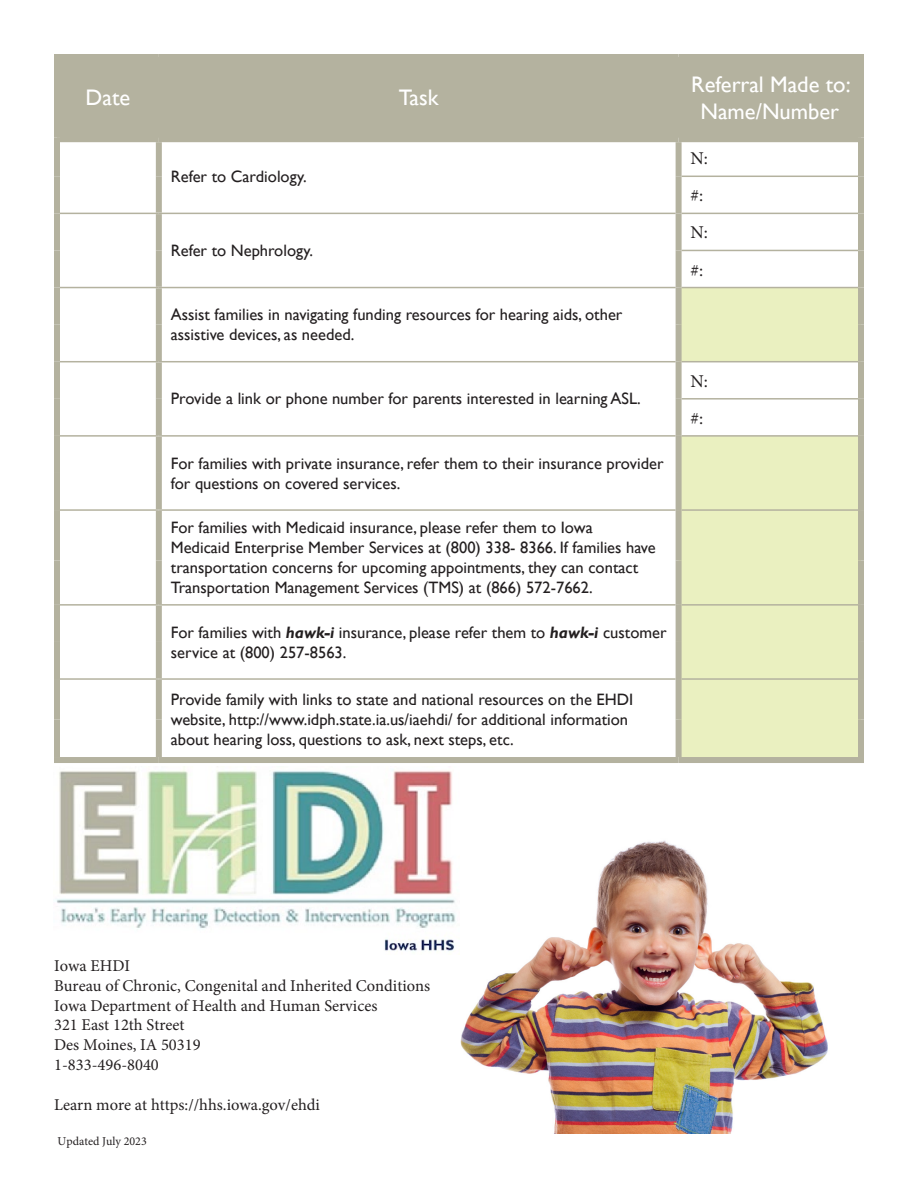
<style>
.page{position:relative;width:918px;height:1188px;background:#fff}
.page>*{position:absolute;margin:0;border:0;box-sizing:border-box;transform-origin:0 0}
.t1{font:22.5px "Gill Sans";color:#fff}
.t2{font:18px "Minion Pro";color:#231f20}
.t3{font:16.5px/19.8px "Gill Sans";color:#231f20}
.t4{font:16.5px/19.8px "Minion Pro";color:#231f20}
.t5{font:12px "Minion Pro";color:#231f20}
.s1{font-weight:700;font-style:italic}
</style>
<div class="page">
<div style="left:60px;top:60px;width:798px;height:73px;background:#b4b29f"></div>
<svg style="left:682px;top:288px;width:176px;height:469px;fill:#eaf0c0"></svg>
<hr style="left:60px;top:213px;width:99px;height:1px;background:#b4b29f">
<hr style="left:60px;top:287px;width:99px;height:1px;background:#b4b29f">
<hr style="left:60px;top:361px;width:99px;height:1px;background:#b4b29f">
<hr style="left:60px;top:435px;width:99px;height:2px;background:#b4b29f">
<hr style="left:60px;top:509px;width:99px;height:2px;background:#b4b29f">
<hr style="left:60px;top:604px;width:99px;height:2px;background:#b4b29f">
<hr style="left:60px;top:678px;width:99px;height:2px;background:#b4b29f">
<div style="left:156px;top:60px;width:6px;height:73px;background:#b4b29f"></div>
<div style="left:156px;top:142px;width:6px;height:34px;background:#b4b29f"></div>
<div style="left:156px;top:176px;width:6px;height:37px;background:#b4b29f"></div>
<div style="left:156px;top:214px;width:6px;height:36px;background:#b4b29f"></div>
<div style="left:156px;top:250px;width:6px;height:37px;background:#b4b29f"></div>
<div style="left:156px;top:288px;width:6px;height:37px;background:#b4b29f"></div>
<div style="left:156px;top:325px;width:6px;height:36px;background:#b4b29f"></div>
<div style="left:156px;top:362px;width:6px;height:37px;background:#b4b29f"></div>
<div style="left:156px;top:399px;width:6px;height:36px;background:#b4b29f"></div>
<div style="left:156px;top:437px;width:6px;height:36px;background:#b4b29f"></div>
<div style="left:156px;top:473px;width:6px;height:36px;background:#b4b29f"></div>
<div style="left:156px;top:511px;width:6px;height:49px;background:#b4b29f"></div>
<div style="left:156px;top:560px;width:6px;height:44px;background:#b4b29f"></div>
<div style="left:156px;top:606px;width:6px;height:36px;background:#b4b29f"></div>
<div style="left:156px;top:642px;width:6px;height:36px;background:#b4b29f"></div>
<div style="left:156px;top:680px;width:6px;height:40px;background:#b4b29f"></div>
<div style="left:156px;top:720px;width:6px;height:37px;background:#b4b29f"></div>
<hr style="left:159px;top:213px;width:517px;height:1px;background:#b4b29f">
<hr style="left:159px;top:287px;width:517px;height:1px;background:#b4b29f">
<hr style="left:159px;top:361px;width:517px;height:1px;background:#b4b29f">
<hr style="left:159px;top:435px;width:517px;height:2px;background:#b4b29f">
<hr style="left:159px;top:509px;width:517px;height:2px;background:#b4b29f">
<hr style="left:159px;top:604px;width:517px;height:2px;background:#b4b29f">
<hr style="left:159px;top:678px;width:517px;height:2px;background:#b4b29f">
<hr style="left:682px;top:176px;width:176px;height:1px;background:#b4b29f">
<hr style="left:682px;top:213px;width:176px;height:1px;background:#b4b29f">
<hr style="left:682px;top:250px;width:176px;height:1px;background:#b4b29f">
<hr style="left:682px;top:287px;width:176px;height:1px;background:#b4b29f">
<hr style="left:682px;top:361px;width:176px;height:1px;background:#b4b29f">
<hr style="left:682px;top:398px;width:176px;height:2px;background:#b4b29f">
<hr style="left:682px;top:435px;width:176px;height:2px;background:#b4b29f">
<hr style="left:682px;top:509px;width:176px;height:2px;background:#b4b29f">
<hr style="left:682px;top:604px;width:176px;height:2px;background:#b4b29f">
<hr style="left:682px;top:678px;width:176px;height:2px;background:#b4b29f">
<div style="left:676px;top:60px;width:6px;height:73px;background:#b4b29f"></div>
<div style="left:676px;top:142px;width:6px;height:34px;background:#b4b29f"></div>
<div style="left:676px;top:176px;width:6px;height:37px;background:#b4b29f"></div>
<div style="left:676px;top:213px;width:6px;height:37px;background:#b4b29f"></div>
<div style="left:676px;top:250px;width:6px;height:38px;background:#b4b29f"></div>
<div style="left:676px;top:288px;width:6px;height:37px;background:#b4b29f"></div>
<div style="left:676px;top:325px;width:6px;height:37px;background:#b4b29f"></div>
<div style="left:676px;top:362px;width:6px;height:37px;background:#b4b29f"></div>
<div style="left:676px;top:399px;width:6px;height:37px;background:#b4b29f"></div>
<div style="left:676px;top:436px;width:6px;height:37px;background:#b4b29f"></div>
<div style="left:676px;top:473px;width:6px;height:37px;background:#b4b29f"></div>
<div style="left:676px;top:510px;width:6px;height:50px;background:#b4b29f"></div>
<div style="left:676px;top:560px;width:6px;height:45px;background:#b4b29f"></div>
<div style="left:676px;top:605px;width:6px;height:37px;background:#b4b29f"></div>
<div style="left:676px;top:642px;width:6px;height:37px;background:#b4b29f"></div>
<div style="left:676px;top:679px;width:6px;height:41px;background:#b4b29f"></div>
<div style="left:676px;top:720px;width:6px;height:37px;background:#b4b29f"></div>
<div style="left:54px;top:60px;width:6px;height:78px;background:#b4b29f"></div>
<div style="left:54px;top:138px;width:6px;height:38px;background:#b4b29f"></div>
<div style="left:54px;top:176px;width:6px;height:37px;background:#b4b29f"></div>
<div style="left:54px;top:213px;width:6px;height:37px;background:#b4b29f"></div>
<div style="left:54px;top:250px;width:6px;height:38px;background:#b4b29f"></div>
<div style="left:54px;top:288px;width:6px;height:37px;background:#b4b29f"></div>
<div style="left:54px;top:325px;width:6px;height:37px;background:#b4b29f"></div>
<div style="left:54px;top:362px;width:6px;height:37px;background:#b4b29f"></div>
<div style="left:54px;top:399px;width:6px;height:37px;background:#b4b29f"></div>
<div style="left:54px;top:436px;width:6px;height:37px;background:#b4b29f"></div>
<div style="left:54px;top:473px;width:6px;height:37px;background:#b4b29f"></div>
<div style="left:54px;top:510px;width:6px;height:50px;background:#b4b29f"></div>
<div style="left:54px;top:560px;width:6px;height:45px;background:#b4b29f"></div>
<div style="left:54px;top:605px;width:6px;height:37px;background:#b4b29f"></div>
<div style="left:54px;top:642px;width:6px;height:37px;background:#b4b29f"></div>
<div style="left:54px;top:679px;width:6px;height:41px;background:#b4b29f"></div>
<div style="left:54px;top:720px;width:6px;height:37px;background:#b4b29f"></div>
<div style="left:54px;top:757px;width:105px;height:6px;background:#b4b29f"></div>
<div style="left:159px;top:757px;width:520px;height:6px;background:#b4b29f"></div>
<div style="left:679px;top:757px;width:185px;height:6px;background:#b4b29f"></div>
<div style="left:858px;top:60px;width:6px;height:78px;background:#b4b29f"></div>
<div style="left:858px;top:138px;width:6px;height:38px;background:#b4b29f"></div>
<div style="left:858px;top:176px;width:6px;height:37px;background:#b4b29f"></div>
<div style="left:858px;top:213px;width:6px;height:37px;background:#b4b29f"></div>
<div style="left:858px;top:250px;width:6px;height:38px;background:#b4b29f"></div>
<div style="left:858px;top:288px;width:6px;height:37px;background:#b4b29f"></div>
<div style="left:858px;top:325px;width:6px;height:37px;background:#b4b29f"></div>
<div style="left:858px;top:362px;width:6px;height:37px;background:#b4b29f"></div>
<div style="left:858px;top:399px;width:6px;height:37px;background:#b4b29f"></div>
<div style="left:858px;top:436px;width:6px;height:37px;background:#b4b29f"></div>
<div style="left:858px;top:473px;width:6px;height:37px;background:#b4b29f"></div>
<div style="left:858px;top:510px;width:6px;height:50px;background:#b4b29f"></div>
<div style="left:858px;top:560px;width:6px;height:45px;background:#b4b29f"></div>
<div style="left:858px;top:605px;width:6px;height:37px;background:#b4b29f"></div>
<div style="left:858px;top:642px;width:6px;height:37px;background:#b4b29f"></div>
<div style="left:858px;top:679px;width:6px;height:41px;background:#b4b29f"></div>
<div style="left:858px;top:720px;width:6px;height:37px;background:#b4b29f"></div>
<div style="left:54px;top:54px;width:105px;height:6px;background:#b4b29f"></div>
<div style="left:159px;top:54px;width:520px;height:6px;background:#b4b29f"></div>
<div style="left:679px;top:54px;width:185px;height:6px;background:#b4b29f"></div>
<div style="left:60px;top:133px;width:99px;height:9px;background:#b4b29f"></div>
<div style="left:159px;top:133px;width:520px;height:9px;background:#b4b29f"></div>
<div style="left:679px;top:133px;width:179px;height:9px;background:#b4b29f"></div>
<img style="left:460px;top:840px;width:368px;height:294px">
<img style="left:56px;top:770px;width:400px;height:181px">
<p class="t1" style="left:86px;top:84px;width:46px">Date</p>
<p class="t1" style="left:399px;top:84px;width:41px">Task</p>
<p class="t3" style="left:171px;top:167px;width:137px">Refer to Cardiology.</p>
<p class="t3" style="left:171px;top:241px;width:144px">Refer to Nephrology.</p>
<p class="t3" style="left:171px;top:305px;width:453px">Assist families in navigating funding resources for hearing aids, other assistive devices, as needed.</p>
<p class="t3" style="left:171px;top:389px;width:471px">Provide a link or phone number for parents interested in learning ASL.</p>
<p class="t3" style="left:171px;top:454px;width:494px">For families with private insurance, refer them to their insurance provider for questions on covered services.</p>
<p class="t3" style="left:171px;top:518px;width:486px">For families with Medicaid insurance, please refer them to Iowa Medicaid Enterprise Member Services at (800) 338- 8366. If families have transportation concerns for upcoming appointments, they can contact Transportation Management Services (TMS) at (866) 572-7662.</p>
<p class="t3" style="left:171px;top:623px;width:497px">For families with <span class="s1">hawk-i</span> insurance, please refer them to <span class="s1">hawk-i</span> customer service at (800) 257-8563.</p>
<p class="t3" style="left:171px;top:690px;width:464px">Provide family with links to state and national resources on the EHDI website, http://www.idph.state.ia.us/iaehdi/ for additional information about hearing loss, questions to ask, next steps, etc.</p>
<p class="t1" style="left:691px;top:71px;width:161px">Referral Made to:</p>
<p class="t1" style="left:700px;top:98px;width:140px">Name/Number</p>
<p class="t2" style="left:691px;top:146px;width:19px">N:</p>
<p class="t2" style="left:691px;top:184px;width:14px">#:</p>
<p class="t2" style="left:691px;top:221px;width:19px">N:</p>
<p class="t2" style="left:691px;top:258px;width:14px">#:</p>
<p class="t2" style="left:691px;top:369px;width:19px">N:</p>
<p class="t2" style="left:691px;top:406px;width:14px">#:</p>
<p class="t4" style="left:54px;top:956px;width:378px">Iowa EHDI<br>Bureau of Chronic, Congenital and Inherited Conditions<br>Iowa Department of Health and Human Services<br>321 East 12th Street<br>Des Moines, IA 50319<br>1-833-496-8040</p>
<p class="t4" style="left:54px;top:1095px;width:267px">Learn more at https://hhs.iowa.gov/ehdi</p>
<p class="t5" style="left:58px;top:1134px;width:91px">Updated July 2023</p>
</div>
